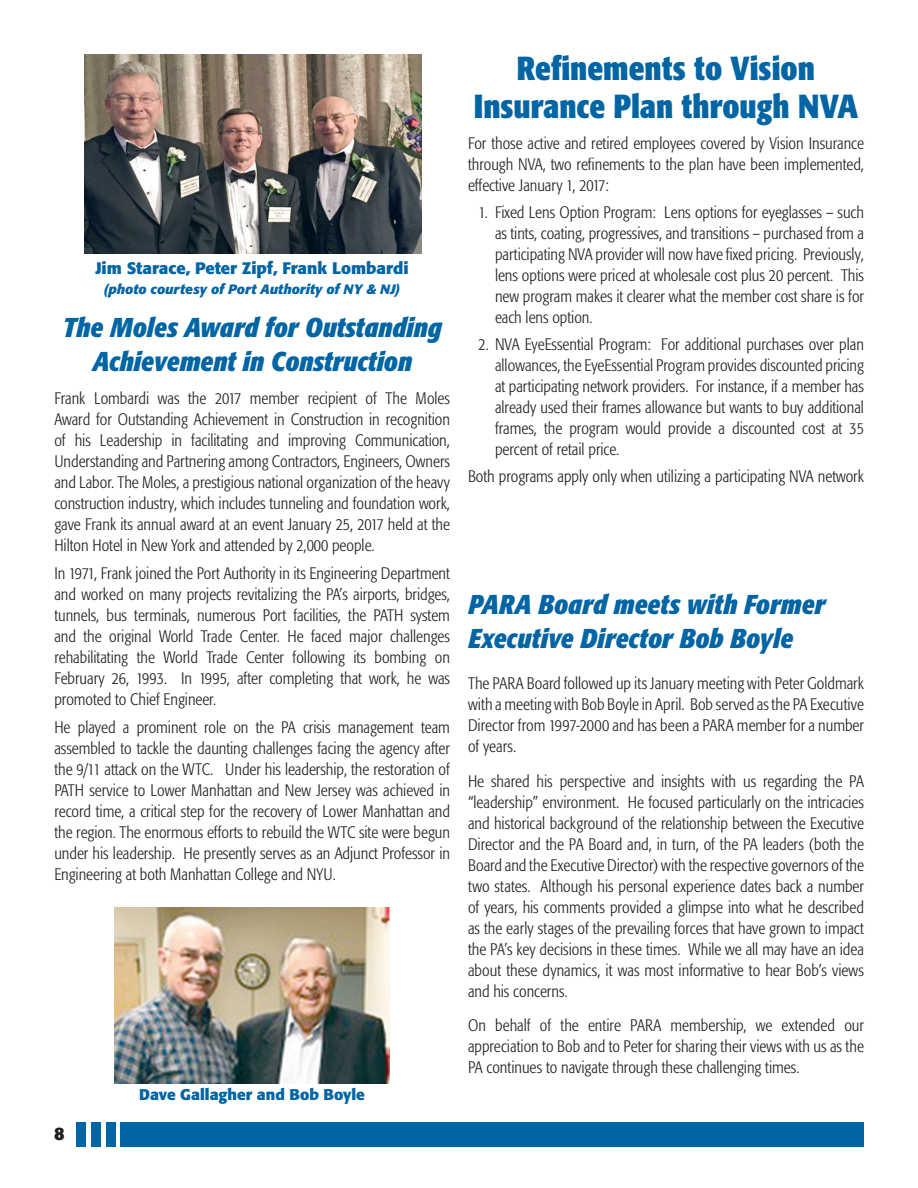
<style>
.page{position:relative;width:918px;height:1188px;background:#fff}
.page>*{position:absolute;margin:0;border:0;box-sizing:border-box;transform-origin:0 0}
.t1{font:700 condensed 33px/37.5px "Formata";color:#0065a4;text-align:center}
.t2{font:italic 700 condensed 27px/34.2px "Formata";color:#0065a4}
.t3{font:700 18px "Formata";color:#231f20}
.t4{font:300 condensed 16.5px/21px "Formata";color:#231f20;text-align:justify}
.t5{font:700 16.5px "Formata";color:#0065a4}
.t6{font:700 15.45px "Formata";color:#0065a4}
.t7{font:italic 700 13.5px "Formata";color:#0065a4}
</style>
<div class="page">
<div style="left:106px;top:1122px;width:10px;height:25px;background:#0065a4"></div>
<div style="left:91px;top:1122px;width:10px;height:25px;background:#0065a4"></div>
<div style="left:76px;top:1122px;width:10px;height:25px;background:#0065a4"></div>
<div style="left:121px;top:1122px;width:743px;height:25px;background:#0065a4"></div>
<img style="left:115px;top:908px;width:274px;height:176px">
<img style="left:85px;top:54px;width:336px;height:199px">
<p class="t5" style="left:95px;top:258px;width:315px">Jim Starace, Peter Zipf, Frank Lombardi</p>
<p class="t7" style="left:104px;top:280px;width:298px">(photo courtesy of Port Authority of NY &amp; NJ)</p>
<p class="t2" style="left:63px;top:310px;width:381px;text-align:center">The Moles Award for Outstanding<br>Achievement in Construction</p>
<p class="t4" style="left:54px;top:388px;width:397px">Frank Lombardi was the 2017 member recipient of The Moles Award for Outstanding Achievement in Construction in recognition of his Leadership in facilitating and improving Communication, Understanding and Partnering among Contractors, Engineers, Owners and Labor. The Moles, a prestigious national organization of the heavy construction industry, which includes tunneling and foundation work, gave Frank its annual award at an event January 25, 2017 held at the Hilton Hotel in New York and attended by 2,000 people.</p>
<p class="t4" style="left:54px;top:563px;width:397px">In 1971, Frank joined the Port Authority in its Engineering Department and worked on many projects revitalizing the PA’s airports, bridges, tunnels, bus terminals, numerous Port facilities, the PATH system and the original World Trade Center. He faced major challenges rehabilitating the World Trade Center following its bombing on February 26, 1993. In 1995, after completing that work, he was promoted to Chief Engineer.</p>
<p class="t4" style="left:54px;top:717px;width:397px">He played a prominent role on the PA crisis management team assembled to tackle the daunting challenges facing the agency after the 9/11 attack on the WTC. Under his leadership, the restoration of PATH service to Lower Manhattan and New Jersey was achieved in record time, a critical step for the recovery of Lower Manhattan and the region. The enormous efforts to rebuild the WTC site were begun under his leadership. He presently serves as an Adjunct Professor in Engineering at both Manhattan College and NYU.</p>
<p class="t3" style="left:54px;top:1123px;width:12px">8</p>
<p class="t6" style="left:139px;top:1085px;width:227px">Dave Gallagher and Bob Boyle</p>
<p class="t1" style="left:474px;top:50px;width:386px">Refinements to Vision<br>Insurance Plan through NVA</p>
<p class="t4" style="left:468px;top:133px;width:398px">For those active and retired employees covered by Vision Insurance through NVA, two refinements to the plan have been implemented, effective January 1, 2017:</p>
<p class="t4" style="left:495px;top:202px;width:371px;text-indent:-16px">1. Fixed Lens Option Program: Lens options for eyeglasses – such as tints, coating, progressives, and transitions – purchased from a participating NVA provider will now have fixed pricing. Previously, lens options were priced at wholesale cost plus 20 percent. This new program makes it clearer what the member cost share is for each lens option.</p>
<p class="t4" style="left:495px;top:334px;width:371px;text-indent:-16px">2. NVA EyeEssential Program: For additional purchases over plan allowances, the EyeEssential Program provides discounted pricing at participating network providers. For instance, if a member has already used their frames allowance but wants to buy additional frames, the program would provide a discounted cost at 35 percent of retail price.</p>
<p class="t4" style="left:468px;top:466px;width:397px">Both programs apply only when utilizing a participating NVA network</p>
<p class="t2" style="left:468px;top:587px;width:359px">PARA Board meets with Former<br>Executive Director Bob Boyle</p>
<p class="t4" style="left:468px;top:673px;width:398px">The PARA Board followed up its January meeting with Peter Goldmark with a meeting with Bob Boyle in April. Bob served as the PA Executive Director from 1997-2000 and has been a PARA member for a number of years.</p>
<p class="t4" style="left:468px;top:771px;width:398px">He shared his perspective and insights with us regarding the PA “leadership” environment. He focused particularly on the intricacies and historical background of the relationship between the Executive Director and the PA Board and, in turn, of the PA leaders (both the Board and the Executive Director) with the respective governors of the two states. Although his personal experience dates back a number of years, his comments provided a glimpse into what he described as the early stages of the prevailing forces that have grown to impact the PA’s key decisions in these times. While we all may have an idea about these dynamics, it was most informative to hear Bob’s views and his concerns.</p>
<p class="t4" style="left:468px;top:1015px;width:397px">On behalf of the entire PARA membership, we extended our appreciation to Bob and to Peter for sharing their views with us as the PA continues to navigate through these challenging times.</p>
</div>
